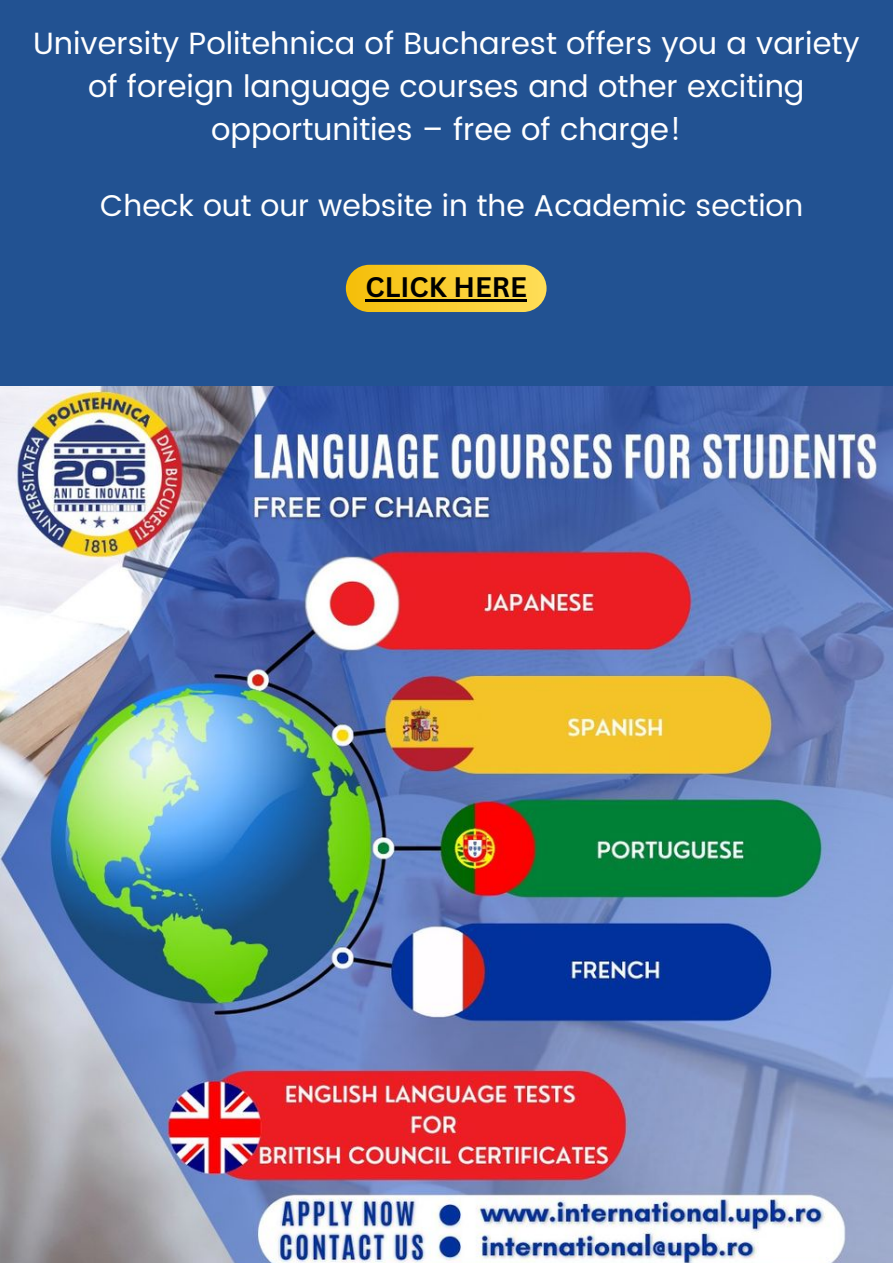
<style>
.page{position:relative;width:893px;height:1264px;background:#fff}
.page>*{position:absolute;margin:0;border:0;box-sizing:border-box;transform-origin:0 0}
.t1{font:30.75px/42.8px "Poppins";color:#fff;text-align:center}
.t2{font:30px "Poppins";color:#fff}
.t3{font:700 27.45px "Canva Sans";color:#000}
</style>
<div class="page">
<div style="left:0;top:0;width:892px;height:1261px;background:#225292"></div>
<img style="left:0;top:386px;width:892px;height:876px">
<div style="left:346px;top:265px;width:200px;height:47px;background:linear-gradient(to right,#f5be09,#ffdd58);border-radius:24px"></div>
<hr style="left:365px;top:299px;width:162px;height:3px;background:#000">
<p class="t1" style="left:33px;top:22px;width:827px">University Politehnica of Bucharest offers you a variety of foreign language courses and other exciting opportunities – free of charge!</p>
<p class="t2" style="left:100px;top:188px;width:704px">Check out our website in the Academic section</p>
<p class="t3" style="left:365px;top:268px;width:163px">CLICK HERE</p>
</div>
